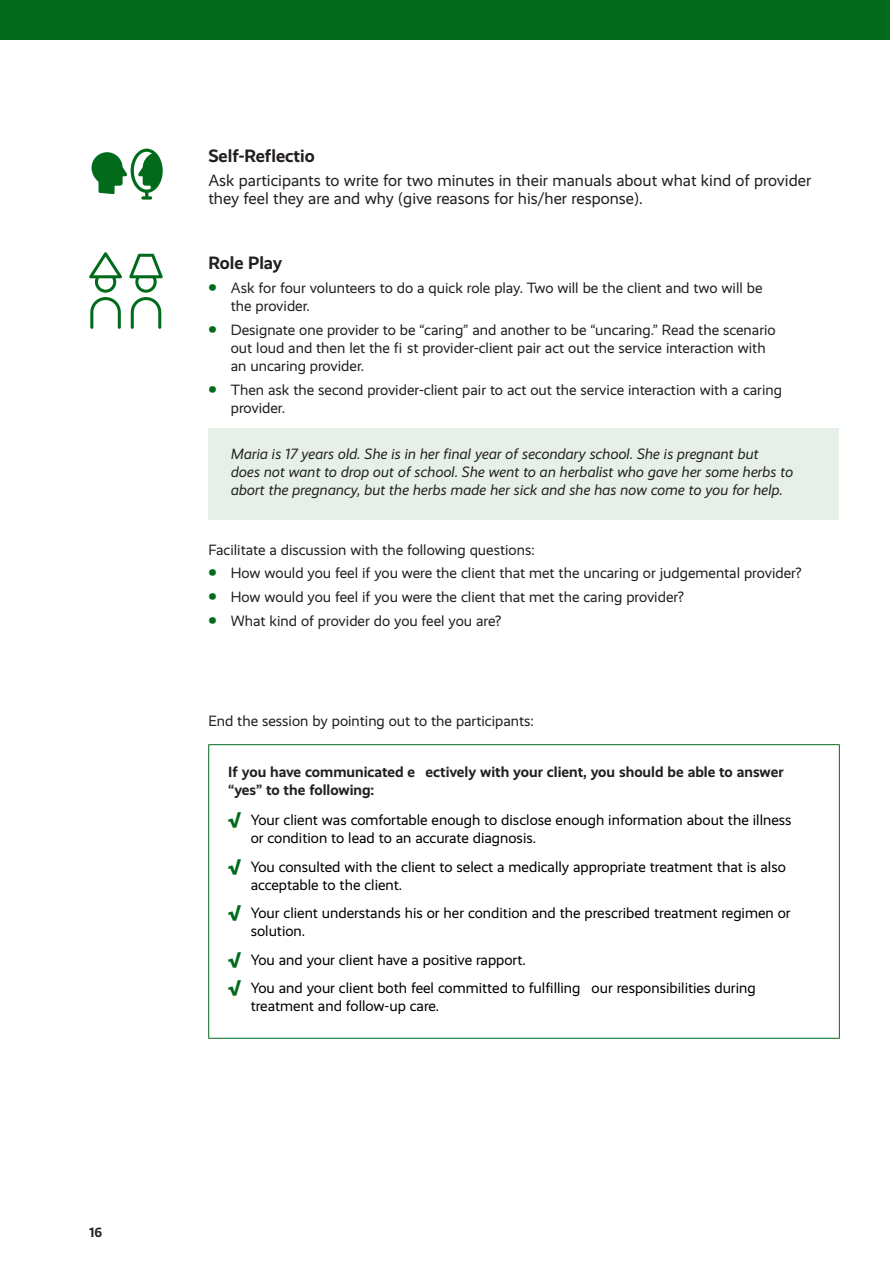
<style>
.page{position:relative;width:893px;height:1263px;background:#fff}
.page>*{position:absolute;margin:0;border:0;box-sizing:border-box;transform-origin:0 0}
.t1{font:700 18px "Realist";color:#231f20}
.t2{font:16.5px/18px "Realist";color:#231f20}
.t3{font:15px/18px "Realist";color:#231f20}
.t4{font:15px/18px "Realist";color:#000}
.t5{font:italic 15px/18px "Realist";color:#231f20}
.t6{font:700 15px/18px "Realist";color:#231f20}
.t7{font:700 13.5px "Realist";color:#231f20}
.s1{font-weight:800;font-size:18px;color:#016b1b}
</style>
<div class="page">
<div style="left:0;top:0;width:890px;height:40px;background:#016b1b"></div>
<hr style="left:892px;top:0;width:1px;height:40px;background:#016b1b">
<div style="left:208px;top:428px;width:631px;height:91px;background:#e6f0e8"></div>
<svg style="left:89px;top:252px;width:33px;height:77px"></svg>
<svg style="left:129px;top:254px;width:34px;height:75px"></svg>
<svg style="left:92px;top:149px;width:71px;height:51px"></svg>
<hr style="left:208px;top:744px;width:632px;height:1px;background:#016b1b">
<hr style="left:208px;top:745px;width:1px;height:293px;background:#016b1b">
<hr style="left:839px;top:745px;width:1px;height:293px;background:#016b1b">
<hr style="left:208px;top:1038px;width:632px;height:1px;background:#016b1b">
<p class="t7" style="left:89px;top:1225px;width:14px">16</p>
<p class="t1" style="left:208px;top:146px;width:108px">Self-Reflectio</p>
<p class="t2" style="left:208px;top:172px;width:604px">Ask participants to write for two minutes in their manuals about what kind of provider they feel they are and why (give reasons for his/her response).</p>
<p class="t1" style="left:208px;top:252px;width:76px">Role Play</p>
<p class="t3" style="left:231px;top:279px;width:533px;text-indent:-22px"><span class="s1">•</span> Ask for four volunteers to do a quick role play. Two will be the client and two will be the provider.</p>
<p class="t3" style="left:231px;top:321px;width:546px;text-indent:-22px"><span class="s1">•</span> Designate one provider to be “caring” and another to be “uncaring.” Read the scenario out loud and then let the fi st provider-client pair act out the service interaction with an uncaring provider.</p>
<p class="t3" style="left:231px;top:381px;width:553px;text-indent:-22px"><span class="s1">•</span> Then ask the second provider-client pair to act out the service interaction with a caring provider.</p>
<p class="t5" style="left:231px;top:445px;width:564px">Maria is 17 years old. She is in her final year of secondary school. She is pregnant but<br>does not want to drop out of school. She went to an herbalist who gave her some herbs to abort the pregnancy, but the herbs made her sick and she has now come to you for help.</p>
<p class="t3" style="left:208px;top:541px;width:328px">Facilitate a discussion with the following questions:</p>
<p class="t3" style="left:208px;top:564px;width:595px"><span class="s1">•</span> How would you feel if you were the client that met the uncaring or judgemental provider?</p>
<p class="t3" style="left:208px;top:588px;width:477px"><span class="s1">•</span> How would you feel if you were the client that met the caring provider?</p>
<p class="t3" style="left:208px;top:612px;width:294px"><span class="s1">•</span> What kind of provider do you feel you are?</p>
<p class="t3" style="left:208px;top:712px;width:327px">End the session by pointing out to the participants:</p>
<p class="t6" style="left:228px;top:763px;width:557px">If you have communicated e ectively with your client, you should be able to answer “yes” to the following:</p>
<p class="t4" style="left:251px;top:811px;width:542px;text-indent:-22px"><span class="s1">√</span> Your client was comfortable enough to disclose enough information about the illness or condition to lead to an accurate diagnosis.</p>
<p class="t4" style="left:251px;top:858px;width:537px;text-indent:-22px"><span class="s1">√</span> You consulted with the client to select a medically appropriate treatment that is also acceptable to the client.</p>
<p class="t4" style="left:251px;top:904px;width:541px;text-indent:-22px"><span class="s1">√</span> Your client understands his or her condition and the prescribed treatment regimen or solution.</p>
<p class="t4" style="left:228px;top:945px;width:529px;line-height:28.5px"><span class="s1">√</span> You and your client have a positive rapport.<br><span class="s1">√</span> You and your client both feel committed to fulfilling our responsibilities during</p>
<p class="t4" style="left:251px;top:997px;width:190px">treatment and follow-up care.</p>
</div>
